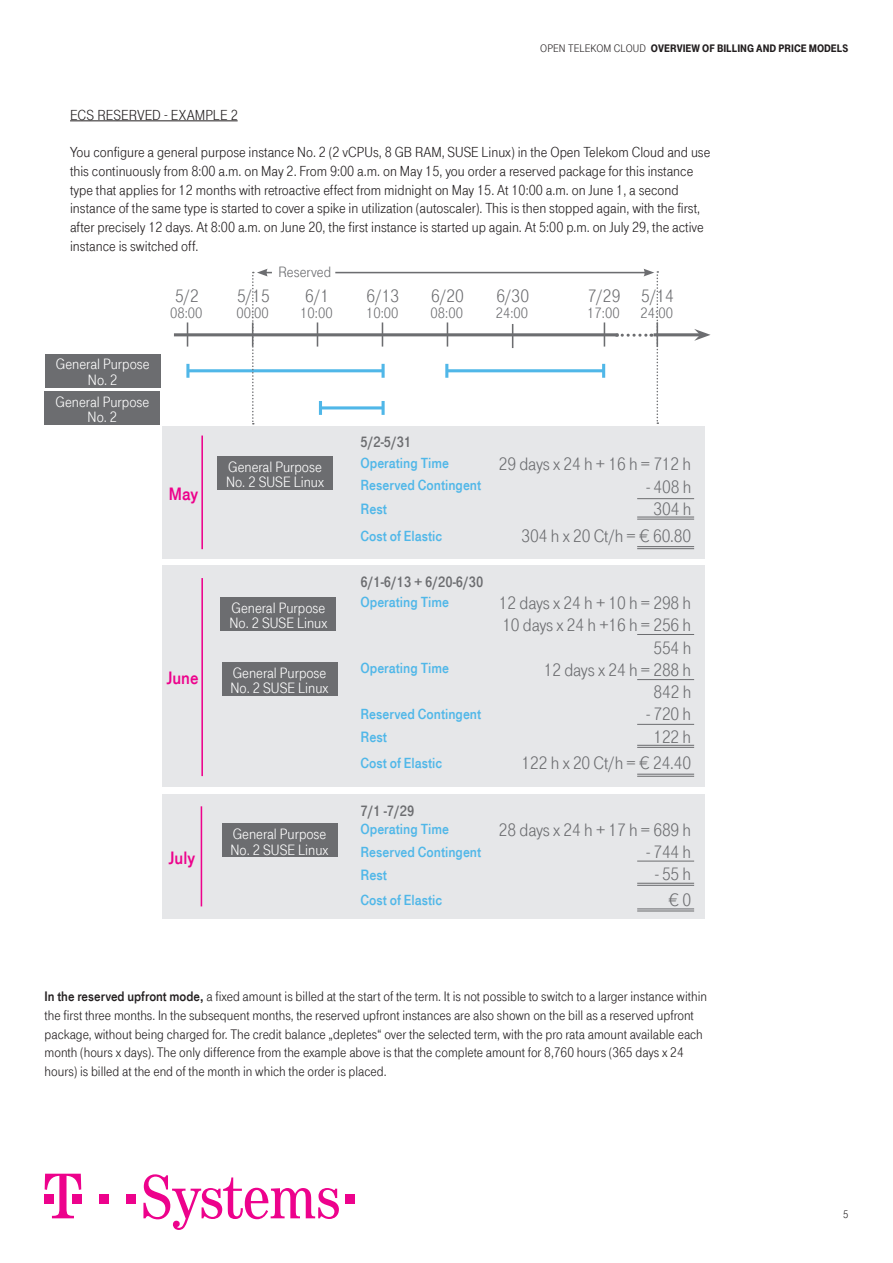
<style>
.page{position:relative;width:893px;height:1263px;background:#fff}
.page>*{position:absolute;margin:0;border:0;box-sizing:border-box;transform-origin:0 0}
.t1{font:18.6px/22.2px "Tele Grotesk Norm";letter-spacing:-.01em;color:#6c6d70;text-align:center}
.t2{font:18.6px "Tele Grotesk Fett";color:#ed028c}
.t3{font:15.45px/15.5px "Tele Grotesk Norm";color:#fff}
.t4{font:15.45px "Tele Grotesk Norm";color:#6c6d70}
.t5{font:15.45px "Tele Grotesk Fett";color:#6c6d70}
.t6{font:15.45px "Tele Grotesk Fett";color:#50b7e8}
.t7{font:15.15px "Tele Grotesk Fett";color:#50b7e8}
.Bildunterschrift{font:15px/18.8px "Tele Grotesk Norm";color:#231f20}
.Bildunterschrift-2{font:15px "Tele Grotesk Headline";color:#231f20}
.Bildunterschrift-3{font:14.25px/18.8px "Tele Grotesk Norm";color:#231f20}
.t8{font:900 11.25px "Tele Grotesk Headline";color:#231f20}
.t9{font:11.25px "Tele Grotesk Norm";color:#231f20}
.s1{font-weight:400}
.s2{font-family:"Tele Grotesk Fett"}
</style>
<div class="page">
<div style="left:99px;top:1194px;width:9px;height:9px;background:#ed028c"></div>
<div style="left:126px;top:1194px;width:9px;height:9px;background:#ed028c"></div>
<svg style="left:45px;top:1174px;width:36px;height:44px"></svg>
<svg style="left:143px;top:1174px;width:196px;height:56px"></svg>
<div style="left:346px;top:1194px;width:9px;height:9px;background:#ed028c"></div>
<hr style="left:70px;top:120px;width:168px;height:1px;background:#231f20">
<hr style="left:654px;top:333px;width:46px;height:3px;background:#6c6d70">
<svg style="left:694px;top:329px;width:17px;height:12px"></svg>
<svg style="left:187px;top:322px;width:1px;height:25px"></svg>
<svg style="left:317px;top:322px;width:1px;height:25px"></svg>
<svg style="left:382px;top:322px;width:1px;height:25px"></svg>
<svg style="left:447px;top:322px;width:1px;height:25px"></svg>
<svg style="left:512px;top:324px;width:1px;height:24px"></svg>
<svg style="left:604px;top:322px;width:1px;height:25px"></svg>
<div style="left:45px;top:354px;width:116px;height:34px;background:#6c6d70"></div>
<div style="left:45px;top:391px;width:115px;height:34px;background:#6c6d70"></div>
<hr style="left:188px;top:369px;width:195px;height:3px;background:#50b7e8">
<hr style="left:186px;top:364px;width:3px;height:14px;background:#50b7e8">
<hr style="left:382px;top:364px;width:3px;height:14px;background:#50b7e8">
<hr style="left:320px;top:406px;width:63px;height:3px;background:#50b7e8">
<hr style="left:319px;top:401px;width:3px;height:14px;background:#50b7e8">
<hr style="left:382px;top:401px;width:3px;height:14px;background:#50b7e8">
<hr style="left:447px;top:369px;width:157px;height:3px;background:#50b7e8">
<hr style="left:445px;top:364px;width:3px;height:14px;background:#50b7e8">
<hr style="left:602px;top:364px;width:3px;height:14px;background:#50b7e8">
<hr style="left:174px;top:333px;width:444px;height:3px;background:#6c6d70">
<hr style="left:335px;top:272px;width:311px;height:1px;background:#6c6d70">
<svg style="left:616px;top:269px;width:42px;height:155px"></svg>
<svg style="left:252px;top:269px;width:20px;height:155px"></svg>
<div style="left:162px;top:794px;width:542px;height:124px;background:#e6e7e9"></div>
<hr style="left:637px;top:908px;width:57px;height:1px;background:#6c6d70">
<hr style="left:637px;top:910px;width:57px;height:1px;background:#6c6d70">
<hr style="left:637px;top:883px;width:57px;height:1px;background:#6c6d70">
<hr style="left:637px;top:885px;width:57px;height:1px;background:#6c6d70">
<div style="left:222px;top:823px;width:115px;height:34px;background:#6c6d70"></div>
<hr style="left:201px;top:806px;width:1px;height:100px;background:#ed028c">
<hr style="left:637px;top:861px;width:57px;height:1px;background:#6c6d70">
<div style="left:162px;top:565px;width:542px;height:222px;background:#e6e7e9"></div>
<hr style="left:637px;top:634px;width:57px;height:1px;background:#6c6d70">
<hr style="left:637px;top:679px;width:57px;height:1px;background:#6c6d70">
<hr style="left:637px;top:774px;width:57px;height:1px;background:#6c6d70">
<hr style="left:637px;top:776px;width:57px;height:1px;background:#6c6d70">
<div style="left:221px;top:597px;width:115px;height:34px;background:#6c6d70"></div>
<div style="left:222px;top:662px;width:115px;height:34px;background:#6c6d70"></div>
<hr style="left:201px;top:578px;width:2px;height:198px;background:#ed028c">
<hr style="left:637px;top:724px;width:57px;height:1px;background:#6c6d70">
<hr style="left:637px;top:745px;width:57px;height:1px;background:#6c6d70">
<hr style="left:637px;top:747px;width:57px;height:1px;background:#6c6d70">
<div style="left:162px;top:426px;width:542px;height:133px;background:#e6e7e9"></div>
<hr style="left:637px;top:546px;width:57px;height:1px;background:#6c6d70">
<hr style="left:637px;top:548px;width:57px;height:1px;background:#6c6d70">
<div style="left:217px;top:456px;width:116px;height:34px;background:#6c6d70"></div>
<hr style="left:201px;top:435px;width:2px;height:114px;background:#ed028c">
<hr style="left:637px;top:498px;width:57px;height:1px;background:#6c6d70">
<hr style="left:637px;top:516px;width:57px;height:1px;background:#6c6d70">
<hr style="left:637px;top:519px;width:57px;height:1px;background:#6c6d70">
<p class="t8" style="left:540px;top:42px;width:309px"><span class="s1">OPEN TELEKOM CLOUD</span> OVERVIEW OF BILLING AND PRICE MODELS</p>
<p class="Bildunterschrift-2" style="left:70px;top:106px;width:9px">ECS</p>
<p class="Bildunterschrift-2" style="left:98px;top:106px;width:9px">RESERVED</p>
<p class="Bildunterschrift-2" style="left:164px;top:106px;width:32px">- EXAMPLE</p>
<p class="Bildunterschrift-2" style="left:231px;top:106px;width:8px">2</p>
<p class="Bildunterschrift" style="left:70px;top:143px;width:642px">You configure a general purpose instance No. 2 (2 vCPUs, 8 GB RAM, SUSE Linux) in the Open Telekom Cloud and use this continuously from 8:00 a.m. on May 2. From 9:00 a.m. on May 15, you order a reserved package for this instance type that applies for 12 months with retroactive effect from midnight on May 15. At 10:00 a.m. on June 1, a second instance of the same type is started to cover a spike in utilization (autoscaler). This is then stopped again, with the first, after precisely 12 days. At 8:00 a.m. on June 20, the first instance is started up again. At 5:00 p.m. on July 29, the active instance is switched off.</p>
<p class="t1" style="left:175px;top:285px;width:25px">5/2</p>
<p class="t1" style="left:237px;top:285px;width:34px">5/15</p>
<p class="t1" style="left:305px;top:285px;width:25px">6/1</p>
<p class="t1" style="left:367px;top:285px;width:34px">6/13</p>
<p class="t1" style="left:431px;top:285px;width:34px">6/20</p>
<p class="t1" style="left:496px;top:285px;width:34px">6/30</p>
<p class="t1" style="left:588px;top:285px;width:88px">7/29 5/14</p>
<p class="t4" style="left:278px;top:264px;width:54px">Reserved</p>
<p class="t3" style="left:56px;top:357px;width:95px;text-align:center">General Purpose<br>No. 2</p>
<p class="t3" style="left:56px;top:394px;width:95px;text-align:center">General Purpose<br>No. 2</p>
<p class="t4" style="left:170px;top:304px;width:34px">08:00</p>
<p class="t4" style="left:237px;top:304px;width:34px">00:00</p>
<p class="t4" style="left:300px;top:304px;width:34px">10:00</p>
<p class="t4" style="left:366px;top:304px;width:34px">10:00</p>
<p class="t4" style="left:431px;top:304px;width:34px">08:00</p>
<p class="t4" style="left:496px;top:304px;width:34px">24:00</p>
<p class="t4" style="left:587px;top:304px;width:34px">17:00</p>
<p class="t4" style="left:641px;top:304px;width:34px">24:00</p>
<p class="t2" style="left:169px;top:483px;width:31px">May</p>
<p class="t2" style="left:167px;top:667px;width:33px">June</p>
<p class="t2" style="left:169px;top:847px;width:28px">July</p>
<p class="t5" style="left:360px;top:433px;width:52px">5/2-5/31</p>
<p class="t7" style="left:360px;top:476px;width:122px">Reserved Contingent</p>
<p class="t7" style="left:360px;top:527px;width:83px">Cost of Elastic</p>
<p class="t3" style="left:228px;top:459px;width:95px">General Purpose</p>
<p class="t7" style="left:360px;top:454px;width:90px">Operating Time</p>
<p class="t3" style="left:226px;top:475px;width:100px">No. 2 SUSE Linux</p>
<p class="t6" style="left:360px;top:500px;width:28px">Rest</p>
<p class="t3" style="left:229px;top:600px;width:100px">General Purpose<br>No. 2 SUSE Linux</p>
<p class="t3" style="left:231px;top:665px;width:100px">General Purpose<br>No. 2 SUSE Linux</p>
<p class="t3" style="left:231px;top:826px;width:100px">General Purpose<br>No. 2 SUSE Linux</p>
<p class="t5" style="left:360px;top:573px;width:124px">6/1-6/13 + 6/20-6/30</p>
<p class="t7" style="left:360px;top:594px;width:90px">Operating Time</p>
<p class="t7" style="left:360px;top:659px;width:90px">Operating Time</p>
<p class="t7" style="left:360px;top:706px;width:122px">Reserved Contingent</p>
<p class="t7" style="left:360px;top:754px;width:83px">Cost of Elastic</p>
<p class="t6" style="left:360px;top:729px;width:28px">Rest</p>
<p class="t5" style="left:360px;top:802px;width:55px">7/1 -7/29</p>
<p class="t7" style="left:360px;top:820px;width:90px">Operating Time</p>
<p class="t7" style="left:360px;top:844px;width:122px">Reserved Contingent</p>
<p class="t7" style="left:360px;top:891px;width:83px">Cost of Elastic</p>
<p class="t6" style="left:360px;top:866px;width:28px">Rest</p>
<p class="t1" style="left:499px;top:453px;width:194px">29 days x 24 h + 16 h = 712 h</p>
<p class="t1" style="left:647px;top:476px;width:46px">- 408 h<br>304 h</p>
<p class="t1" style="left:522px;top:525px;width:171px">304 h x 20 Ct/h = € 60.80</p>
<p class="t1" style="left:499px;top:592px;width:194px;text-align:right">12 days x 24 h + 10 h = 298 h<br>10 days x 24 h +16 h = 256 h<br>554 h<br>12 days x 24 h = 288 h<br>842 h</p>
<p class="t1" style="left:646px;top:703px;width:46px">- 720 h<br>122 h</p>
<p class="t1" style="left:522px;top:752px;width:171px">122 h x 20 Ct/h = € 24.40</p>
<p class="t1" style="left:499px;top:818px;width:194px">28 days x 24 h + 17 h = 689 h</p>
<p class="t1" style="left:646px;top:841px;width:46px">- 744 h</p>
<p class="t1" style="left:655px;top:863px;width:38px">- 55 h</p>
<p class="t1" style="left:668px;top:889px;width:24px">€ 0</p>
<p class="Bildunterschrift-3" style="left:45px;top:987px;width:664px"><span class="s2">In the reserved upfront mode,</span> a fixed amount is billed at the start of the term. It is not possible to switch to a larger instance within the first three months. In the subsequent months, the reserved upfront instances are also shown on the bill as a reserved upfront package, without being charged for. The credit balance „depletes“ over the selected term, with the pro rata amount available each month (hours x days). The only difference from the example above is that the complete amount for 8,760 hours (365 days x 24 hours) is billed at the end of the month in which the order is placed.</p>
<p class="t9" style="left:843px;top:1208px;width:7px">5</p>
</div>
